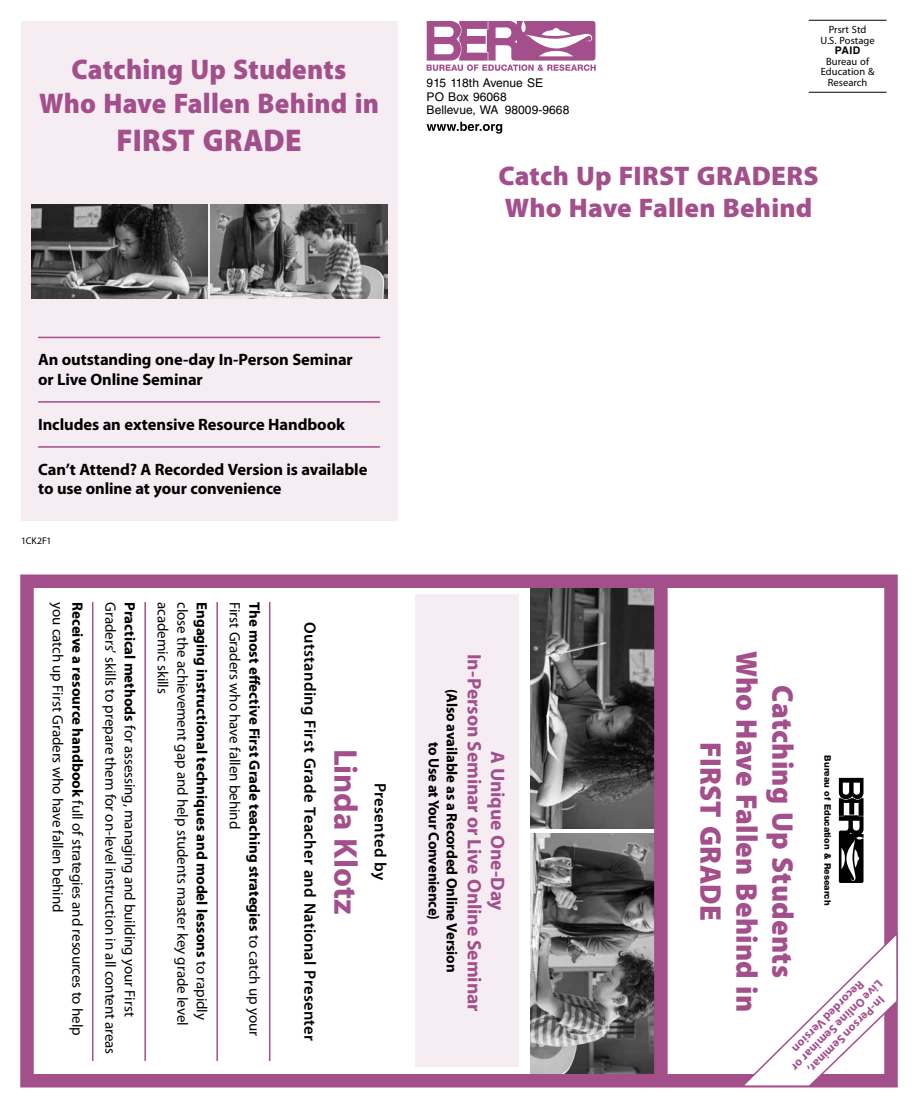
<style>
.page{position:relative;width:918px;height:1107px;background:#fff}
.page>*{position:absolute;margin:0;border:0;box-sizing:border-box;transform-origin:0 0}
.t1{font:700 33px "Myriad Pro";letter-spacing:-.005em;color:#a34f8b}
.t2{font:900 31.5px "Myriad Pro";letter-spacing:.01em;color:#a34f8b;scale:.95 1}
.t3{font:900 30px/36px "Myriad Pro";letter-spacing:.01em;color:#a34f8b;text-align:center;scale:.96 1}
.t4{font:900 28.5px/34.2px "Myriad Pro";letter-spacing:.01em;color:#a34f8b;text-align:center;scale:.95 1}
.t5{font:900 27px/32.4px "Myriad Pro";letter-spacing:.01em;color:#a34f8b}
.t6{font:700 19.5px/23.4px "Myriad Pro";letter-spacing:-.005em;color:#a34f8b;text-align:center}
.t7{font:700 16.5px/19.5px "Myriad Pro";letter-spacing:-.005em;color:#000}
.t8{font:600 16.5px "Myriad Pro";letter-spacing:.02em;color:#000}
.t9{font:15px "Myriad Pro";letter-spacing:-.005em;color:#000}
.t10{font:700 15px/18px "Myriad Pro";letter-spacing:-.005em;color:#000;text-align:center}
.t11{font:700 12px/25.5px "Myriad Pro";color:#a34f8b}
.t12{font:12px/13.5px "Helvetica LT Std";letter-spacing:.005em;color:#000}
.t13{font:10.5px/10.5px "Myriad Pro";letter-spacing:.005em;color:#000;text-align:center}
.t14{font:700 10.5px "Helvetica LT Std";color:#000}
.t15{font:9.75px "Myriad Pro";letter-spacing:.005em;color:#000}
.t16{font:800 9px "Helvetica Neue LT Std";color:#000}
.s1{font-weight:400}
.s2{font-weight:700}
</style>
<div class="page">
<div style="left:21px;top:21px;width:376px;height:499px;background:#f6edf3"></div>
<hr style="left:38px;top:337px;width:342px;height:1px;background:#a34f8b">
<hr style="left:38px;top:401px;width:342px;height:2px;background:#a34f8b">
<hr style="left:38px;top:446px;width:342px;height:2px;background:#a34f8b">
<hr style="left:269px;top:602px;width:1px;height:459px;background:#a34f8b">
<hr style="left:216px;top:602px;width:2px;height:459px;background:#a34f8b">
<hr style="left:144px;top:602px;width:2px;height:459px;background:#a34f8b">
<hr style="left:92px;top:602px;width:1px;height:459px;background:#a34f8b">
<div style="left:416px;top:595px;width:103px;height:472px;background:#f6edf3"></div>
<hr style="left:809px;top:20px;width:78px;height:1px;background:#000">
<hr style="left:809px;top:92px;width:78px;height:1px;background:#000">
<svg style="left:427px;top:21px;width:169px;height:50px"></svg>
<svg style="left:427px;top:122px;width:75px;height:12px"></svg>
<img style="left:530px;top:589px;width:124px;height:240px">
<img style="left:530px;top:833px;width:124px;height:240px">
<div style="left:20px;top:574px;width:878px;height:514px;border:14px solid #a34f8b"></div>
<svg style="left:839px;top:778px;width:25px;height:105px"></svg>
<div style="left:654px;top:579px;width:14px;height:504px;background:#a34f8b"></div>
<img style="left:31px;top:205px;width:176px;height:93px">
<img style="left:211px;top:205px;width:176px;height:93px">
<svg style="left:739px;top:931px;width:159px;height:157px"></svg>
<h3 class="t4" style="left:39px;top:51px;width:359px">Catching Up Students<br>Who Have Fallen Behind in</h3>
<h2 class="t2" style="left:117px;top:119px;width:196px">FIRST GRADE</h2>
<p class="t13" style="left:821px;top:24px;width:56px">Prsrt Std<br>U.S. Postage</p>
<p class="t14" style="left:835px;top:44px;width:27px">PAID</p>
<p class="t13" style="left:821px;top:56px;width:55px">Bureau of<br>Education &amp;</p>
<p class="t12" style="left:427px;top:76px;width:118px">915 118th Avenue SE</p>
<p class="t13" style="left:828px;top:77px;width:41px">Research</p>
<p class="t12" style="left:427px;top:90px;width:144px">PO Box 96068<br>Bellevue, WA 98009‑9668</p>
<h3 class="t5" style="left:498px;top:158px;width:322px">Catch Up FIRST GRADERS<br>Who Have Fallen Behind</h3>
<p class="t7" style="left:38px;top:349px;width:316px">An outstanding one-day In-Person Seminar or Live Online Seminar</p>
<p class="t7" style="left:38px;top:414px;width:309px">Includes an extensive Resource Handbook</p>
<p class="t7" style="left:38px;top:459px;width:331px">Can’t Attend? A Recorded Version is available to use online at your convenience</p>
<p class="t15" style="left:21px;top:535px;width:32px">1CK2F1</p>
<p class="t9" style="left:67px;top:602px;width:312px;rotate:90deg">you catch up First Graders who have fallen behind</p>
<p class="t10" style="left:264px;top:602px;width:436px;rotate:90deg">The most effective First Grade teaching strategies <span class="s1">to catch up your</span></p>
<p class="t9" style="left:139px;top:602px;width:416px;rotate:90deg"><span class="s2">Practical methods</span> for assessing, managing and building your First</p>
<p class="t9" style="left:172px;top:602px;width:93px;rotate:90deg">academic skills</p>
<p class="t9" style="left:192px;top:602px;width:425px;rotate:90deg">close the achievement gap and help students master key grade level</p>
<p class="t9" style="left:87px;top:602px;width:435px;rotate:90deg"><span class="s2">Receive a resource handbook</span> full of strategies and resources to help</p>
<p class="t9" style="left:120px;top:602px;width:454px;rotate:90deg">Graders’ skills to prepare them for on-level instruction in all content areas</p>
<p class="t10" style="left:211px;top:602px;width:419px;rotate:90deg">Engaging instructional techniques and model lessons <span class="s1">to rapidly</span></p>
<p class="t9" style="left:244px;top:602px;width:229px;rotate:90deg">First Graders who have fallen behind</p>
<p class="t8" style="left:320px;top:622px;width:421px;rotate:90deg">Outstanding First Grade Teacher and National Presenter</p>
<h1 class="t1" style="left:367px;top:749px;width:167px;rotate:90deg">Linda Klotz</h1>
<p class="t8" style="left:391px;top:783px;width:99px;rotate:90deg">Presented by</p>
<p class="t10" style="left:461px;top:689px;width:285px;rotate:90deg">(Also available as a Recorded Online Version to Use at Your Convenience)</p>
<h3 class="t6" style="left:510px;top:654px;width:359px;rotate:90deg">A Unique One-Day<br>In-Person Seminar or Live Online Seminar</h3>
<h3 class="t3" style="left:802px;top:651px;width:378px;rotate:90deg">Catching Up Students<br>Who Have Fallen Behind in<br>FIRST GRADE</h3>
<p class="t16" style="left:833px;top:755px;width:151px;rotate:90deg">Bureau of Education &amp; Research</p>
<p class="t11" style="left:890px;top:991px;width:124px;rotate:135deg">Live Online Seminar or</p>
<p class="t11" style="left:892px;top:1007px;width:105px;rotate:135deg">In-Person Seminar,<br>Recorded Version</p>
</div>
